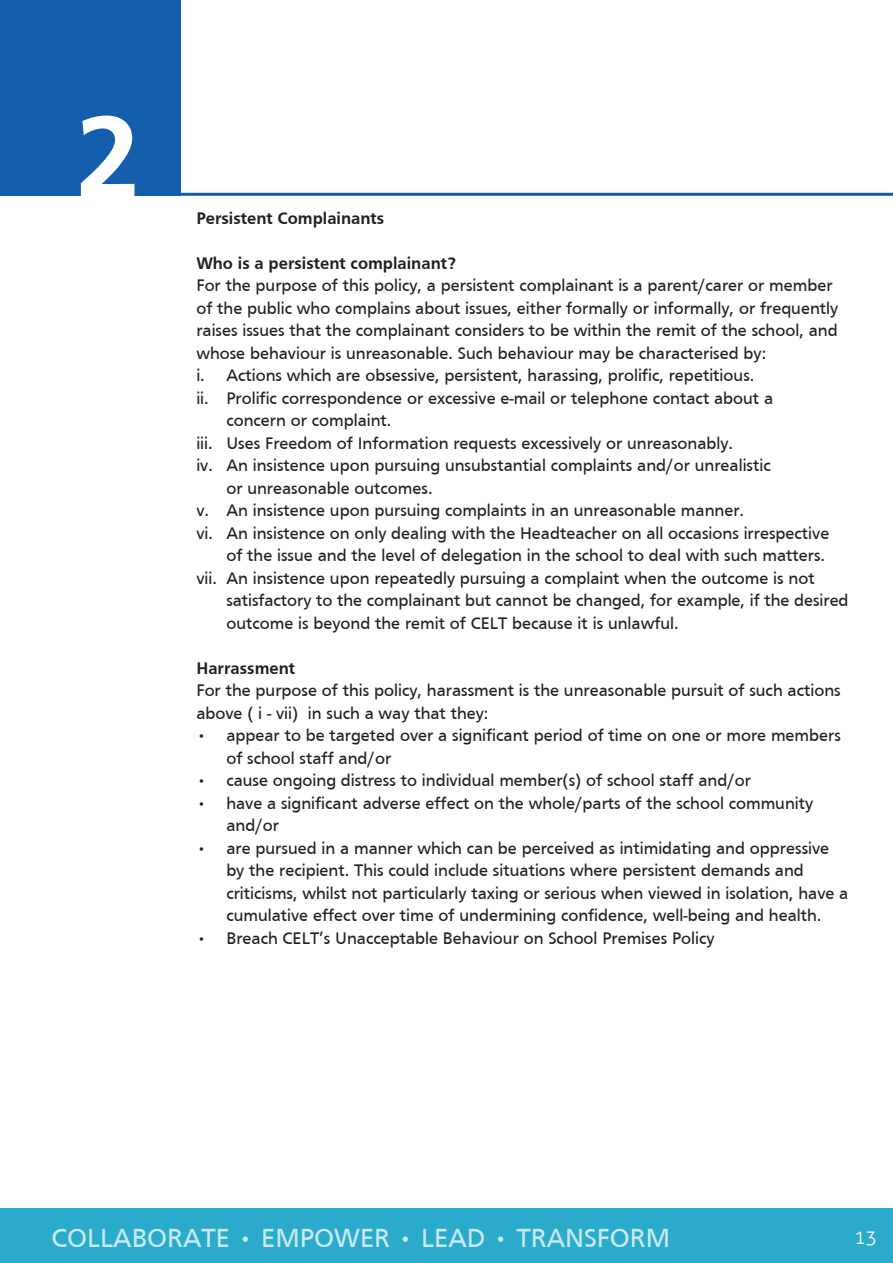
<style>
.page{position:relative;width:893px;height:1263px;background:#fff}
.page>*{position:absolute;margin:0;border:0;box-sizing:border-box;transform-origin:0 0}
.t1{font:700 119.85px "Frutiger";color:#fff}
.t2{font:27px "Frutiger";color:#caeaf2}
.t3{font:300 19.5px "Aller";color:#fff}
.t4{font:17.25px/22.5px "Frutiger";color:#231f20}
.t5{font:700 17.25px "Frutiger";color:#231f20}
</style>
<div class="page">
<div style="left:0;top:1209px;width:893px;height:54px;background:#2babcc"></div>
<hr style="left:181px;top:193px;width:712px;height:3px;background:#145ead">
<div style="left:0;top:0;width:180px;height:196px;background:#145ead"></div>
<p class="t1" style="left:76px;top:87px;width:66px">2</p>
<p class="t5" style="left:196px;top:208px;width:189px">Persistent Complainants</p>
<p class="t5" style="left:196px;top:253px;width:261px">Who is a persistent complainant?</p>
<p class="t4" style="left:196px;top:274px;width:643px">For the purpose of this policy, a persistent complainant is a parent/carer or member of the public who complains about issues, either formally or informally, or frequently raises issues that the complainant considers to be within the remit of the school, and whose behaviour is unreasonable. Such behaviour may be characterised by:</p>
<p class="t4" style="left:196px;top:364px;width:560px">i. Actions which are obsessive, persistent, harassing, prolific, repetitious.</p>
<p class="t4" style="left:226px;top:387px;width:548px;text-indent:-30px">ii. Prolific correspondence or excessive e-mail or telephone contact about a concern or complaint.</p>
<p class="t4" style="left:196px;top:432px;width:538px">iii. Uses Freedom of Information requests excessively or unreasonably.</p>
<p class="t4" style="left:226px;top:454px;width:546px;text-indent:-30px">iv. An insistence upon pursuing unsubstantial complaints and/or unrealistic or unreasonable outcomes.</p>
<p class="t4" style="left:196px;top:499px;width:549px">v. An insistence upon pursuing complaints in an unreasonable manner.</p>
<p class="t4" style="left:196px;top:522px;width:634px;text-align:right">vi. An insistence on only dealing with the Headteacher on all occasions irrespective of the issue and the level of delegation in the school to deal with such matters.</p>
<p class="t4" style="left:226px;top:567px;width:624px;text-indent:-30px">vii. An insistence upon repeatedly pursuing a complaint when the outcome is not satisfactory to the complainant but cannot be changed, for example, if the desired outcome is beyond the remit of CELT because it is unlawful.</p>
<p class="t5" style="left:196px;top:658px;width:100px">Harrassment</p>
<p class="t4" style="left:196px;top:679px;width:646px">For the purpose of this policy, harassment is the unreasonable pursuit of such actions above ( i - vii) in such a way that they:</p>
<p class="t4" style="left:226px;top:724px;width:616px;text-indent:-30px">• appear to be targeted over a significant period of time on one or more members of school staff and/or</p>
<p class="t4" style="left:196px;top:769px;width:556px">• cause ongoing distress to individual member(s) of school staff and/or</p>
<p class="t4" style="left:226px;top:792px;width:588px;text-indent:-30px">• have a significant adverse effect on the whole/parts of the school community and/or</p>
<p class="t4" style="left:226px;top:837px;width:624px;text-indent:-30px">• are pursued in a manner which can be perceived as intimidating and oppressive by the recipient. This could include situations where persistent demands and criticisms, whilst not particularly taxing or serious when viewed in isolation, have a cumulative effect over time of undermining confidence, well-being and health.</p>
<p class="t4" style="left:196px;top:927px;width:520px">• Breach CELT’s Unacceptable Behaviour on School Premises Policy</p>
<p class="t2" style="left:52px;top:1222px;width:620px">COLLABORATE • EMPOWER • LEAD • TRANSFORM</p>
<p class="t3" style="left:854px;top:1225px;width:25px">13</p>
</div>
